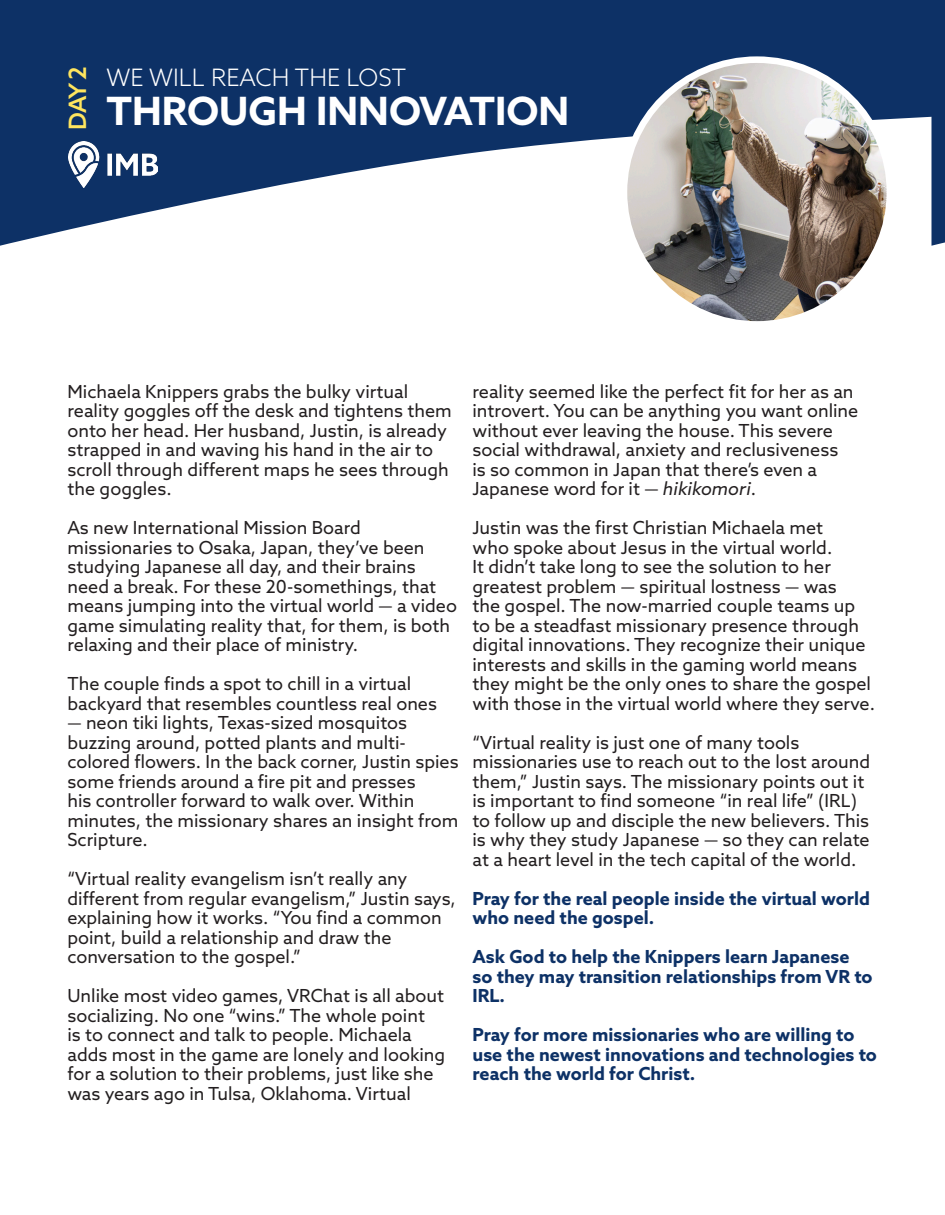
<style>
.page{position:relative;width:945px;height:1215px;background:#fff}
.page>*{position:absolute;margin:0;border:0;box-sizing:border-box;transform-origin:0 0}
.t1{font:700 39px "Azo Sans";color:#fff}
.t2{font:300 24px "Azo Sans";color:#fff}
.t3{font:500 24px "Azo Sans";color:#ffe55e}
.t4{font:18px/19.5px "Azo Sans";color:#231f20}
.t5{font:700 18px/19.5px "Azo Sans";color:#0d3166}
.s1{font-style:italic}
</style>
<div class="page">
<svg style="left:0;top:0;width:932px;height:246px;fill:#0d3166"></svg>
<div style="left:932px;top:0;width:13px;height:246px;background:#0d3166"></div>
<img style="left:68px;top:142px;width:90px;height:45px">
<img style="left:624px;top:60px;width:266px;height:260px">
<div style="left:621px;top:56px;width:272px;height:272px;border:7px solid #fff;border-radius:50%"></div>
<p class="t3" style="left:62px;top:130px;width:66px;rotate:-90deg">DAY 2</p>
<p class="t2" style="left:106px;top:62px;width:301px">WE WILL REACH THE LOST</p>
<p class="t1" style="left:106px;top:85px;width:464px">THROUGH INNOVATION</p>
<p class="t4" style="left:68px;top:381px;width:386px">Michaela Knippers grabs the bulky virtual reality goggles off the desk and tightens them onto her head. Her husband, Justin, is already strapped in and waving his hand in the air to scroll through different maps he sees through the goggles.</p>
<p class="t4" style="left:68px;top:518px;width:391px">As new International Mission Board missionaries to Osaka, Japan, they’ve been studying Japanese all day, and their brains need a break. For these 20-somethings, that means jumping into the virtual world — a video game simulating reality that, for them, is both relaxing and their place of ministry.</p>
<p class="t4" style="left:68px;top:674px;width:371px">The couple finds a spot to chill in a virtual backyard that resembles countless real ones</p>
<p class="t4" style="left:68px;top:713px;width:393px">— neon tiki lights, Texas-sized mosquitos buzzing around, potted plants and multi&shy;colored flowers. In the back corner, Justin spies some friends around a fire pit and presses<br>his controller forward to walk over. Within minutes, the missionary shares an insight from Scripture.</p>
<p class="t4" style="left:68px;top:869px;width:390px">“Virtual reality evangelism isn’t really any different from regular evangelism,” Justin says, explaining how it works. “You find a common point, build a relationship and draw the conversation to the gospel.”</p>
<p class="t4" style="left:68px;top:986px;width:379px">Unlike most video games, VRChat is all about socializing. No one “wins.” The whole point<br>is to connect and talk to people. Michaela adds most in the game are lonely and looking for a solution to their problems, just like she was years ago in Tulsa, Oklahoma. Virtual</p>
<p class="t4" style="left:472px;top:381px;width:387px">reality seemed like the perfect fit for her as an introvert. You can be anything you want online without ever leaving the house. This severe social withdrawal, anxiety and reclusiveness<br>is so common in Japan that there’s even a Japanese word for it — <span class="s1">hikikomori</span>.</p>
<p class="t4" style="left:472px;top:518px;width:404px">Justin was the first Christian Michaela met<br>who spoke about Jesus in the virtual world.<br>It didn’t take long to see the solution to her greatest problem — spiritual lostness — was<br>the gospel. The now-married couple teams up to be a steadfast missionary presence through digital innovations. They recognize their unique interests and skills in the gaming world means they might be the only ones to share the gospel with those in the virtual world where they serve.</p>
<p class="t4" style="left:472px;top:732px;width:399px">“Virtual reality is just one of many tools missionaries use to reach out to the lost around them,” Justin says. The missionary points out it is important to find someone “in real life” (IRL) to follow up and disciple the new believers. This is why they study Japanese — so they can relate at a heart level in the tech capital of the world.</p>
<p class="t5" style="left:472px;top:888px;width:399px">Pray for the real people inside the virtual world who need the gospel.</p>
<p class="t5" style="left:472px;top:947px;width:402px">Ask God to help the Knippers learn Japanese so they may transition relationships from VR to<br>IRL.</p>
<p class="t5" style="left:472px;top:1025px;width:406px">Pray for more missionaries who are willing to use the newest innovations and technologies to reach the world for Christ.</p>
</div>
